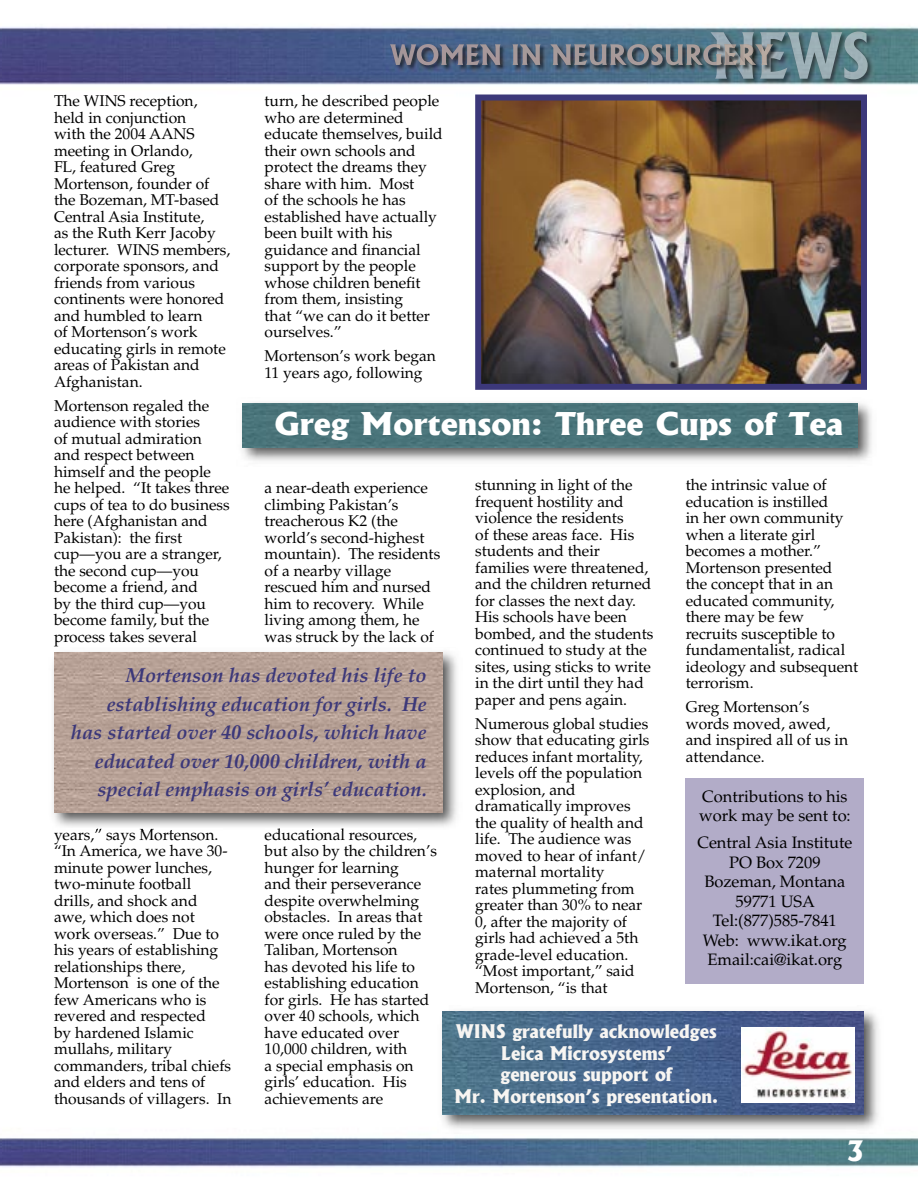
<style>
.page{position:relative;width:918px;height:1188px;background:#fff}
.page>*{position:absolute;margin:0;border:0;box-sizing:border-box;transform-origin:0 0}
.t1{font:800 30px "Albertus";color:#fff;scale:1.1 1}
.t2{font:800 27px "Albertus";color:#fff}
.t3{font:italic 700 20.25px/28.5px "Palatino";color:#3c387a;text-align:right}
.t4{font:800 18px/21.6px "Albertus";color:#f7f5f2;text-align:center}
.t5{font:16.5px/19.5px "Palatino";color:#000}
.t6{font:15.6px/16.5px "Palatino";color:#000}
</style>
<div class="page">
<img style="left:0;top:26px;width:918px;height:1142px">
<img style="left:711px;top:32px;width:157px;height:47px">
<img style="left:390px;top:44px;width:181px;height:21px">
<div style="left:686px;top:778px;width:178px;height:206px;background:#b2acc8"></div>
<img style="left:437px;top:1006px;width:447px;height:128px">
<img style="left:443px;top:1011px;width:421px;height:104px">
<img style="left:741px;top:1028px;width:114px;height:75px">
<img style="left:49px;top:647px;width:414px;height:183px">
<img style="left:54px;top:829px;width:168px;height:1px">
<img style="left:265px;top:828px;width:152px;height:2px">
<img style="left:54px;top:652px;width:389px;height:160px">
<img style="left:475px;top:94px;width:392px;height:296px">
<img style="left:236px;top:398px;width:641px;height:69px">
<div style="left:243px;top:403px;width:614px;height:44px;background:#4a747a"></div>
<p class="t6" style="left:54px;top:93px;width:178px">The WINS reception, held in conjunction<br>with the 2004 AANS meeting in Orlando,<br>FL, featured Greg<br>Mortenson, founder of the Bozeman, MT-based<br>Central Asia Institute,<br>as the Ruth Kerr Jacoby lecturer. WINS members, corporate sponsors, and friends from various continents were honored and humbled to learn<br>of Mortenson’s work educating girls in remote areas of Pakistan and<br>Afghanistan.</p>
<p class="t6" style="left:54px;top:397px;width:177px">Mortenson regaled the audience with stories<br>of mutual admiration and respect between himself and the people he helped. “It takes three cups of tea to do business here (Afghanistan and<br>Pakistan): the first cup—you are a stranger, the second cup—you become a friend, and<br>by the third cup—you become family, but the process takes several</p>
<p class="t6" style="left:265px;top:93px;width:180px">turn, he described people who are determined educate themselves, build their own schools and protect the dreams they share with him. Most<br>of the schools he has established have actually been built with his guidance and financial support by the people whose children benefit from them, insisting<br>that “we can do it better ourselves.”</p>
<p class="t6" style="left:265px;top:348px;width:173px">Mortenson’s work began<br>11 years ago, following</p>
<h1 class="t1" style="left:274px;top:405px;width:519px">Greg Mortenson: Three Cups of Tea</h1>
<p class="t6" style="left:686px;top:477px;width:174px">the intrinsic value of education is instilled<br>in her own community when a literate girl becomes a mother.”<br>Mortenson presented<br>the concept that in an educated community, there may be few recruits susceptible to fundamentalist, radical ideology and subsequent terrorism.</p>
<p class="t6" style="left:686px;top:699px;width:164px">Greg Mortenson’s words moved, awed, and inspired all of us in attendance.</p>
<p class="t5" style="left:699px;top:787px;width:153px">Contributions to his work may be sent to:</p>
<p class="t5" style="left:697px;top:833px;width:156px;text-align:center">Central Asia Institute<br>PO Box 7209<br>Bozeman, Montana<br>59771 USA<br>Tel:(877)585-7841<br>Web: www.ikat.org<br>Email:cai@ikat.org</p>
<p class="t6" style="left:475px;top:477px;width:180px">stunning in light of the frequent hostility and violence the residents<br>of these areas face. His students and their families were threatened, and the children returned for classes the next day.<br>His schools have been bombed, and the students continued to study at the sites, using sticks to write in the dirt until they had paper and pens again.</p>
<p class="t6" style="left:475px;top:715px;width:176px">Numerous global studies show that educating girls reduces infant mortality, levels off the population explosion, and dramatically improves the quality of health and life. The audience was moved to hear of infant/ maternal mortality<br>rates plummeting from greater than 30% to near<br>0, after the majority of girls had achieved a 5th grade-level education. “Most important,” said<br>Mortenson, “is that</p>
<p class="t6" style="left:265px;top:480px;width:177px">a near-death experience climbing Pakistan’s treacherous K2 (the world’s second-highest mountain). The residents of a nearby village rescued him and nursed him to recovery. While living among them, he was struck by the lack of</p>
<p class="t3" style="left:71px;top:661px;width:358px">Mortenson has devoted his life to establishing education for girls. He has started over 40 schools, which have educated over 10,000 children, with a special emphasis on girls’ education.</p>
<p class="t6" style="left:265px;top:826px;width:174px">educational resources, but also by the children’s hunger for learning<br>and their perseverance despite overwhelming obstacles. In areas that were once ruled by the<br>Taliban, Mortenson<br>has devoted his life to establishing education for girls. He has started over 40 schools, which have educated over<br>10,000 children, with<br>a special emphasis on girls’ education. His achievements are</p>
<p class="t6" style="left:54px;top:826px;width:179px">years,” says Mortenson. “In America, we have 30- minute power lunches, two-minute football drills, and shock and awe, which does not work overseas.” Due to his years of establishing relationships there,<br>Mortenson is one of the few Americans who is revered and respected<br>by hardened Islamic mullahs, military commanders, tribal chiefs and elders and tens of thousands of villagers. In</p>
<p class="t4" style="left:454px;top:1021px;width:266px">WINS gratefully acknowledges<br>Leica Microsystems’<br>generous support of<br>Mr. Mortenson’s presentation.</p>
<h2 class="t2" style="left:847px;top:1134px;width:19px">3</h2>
</div>
